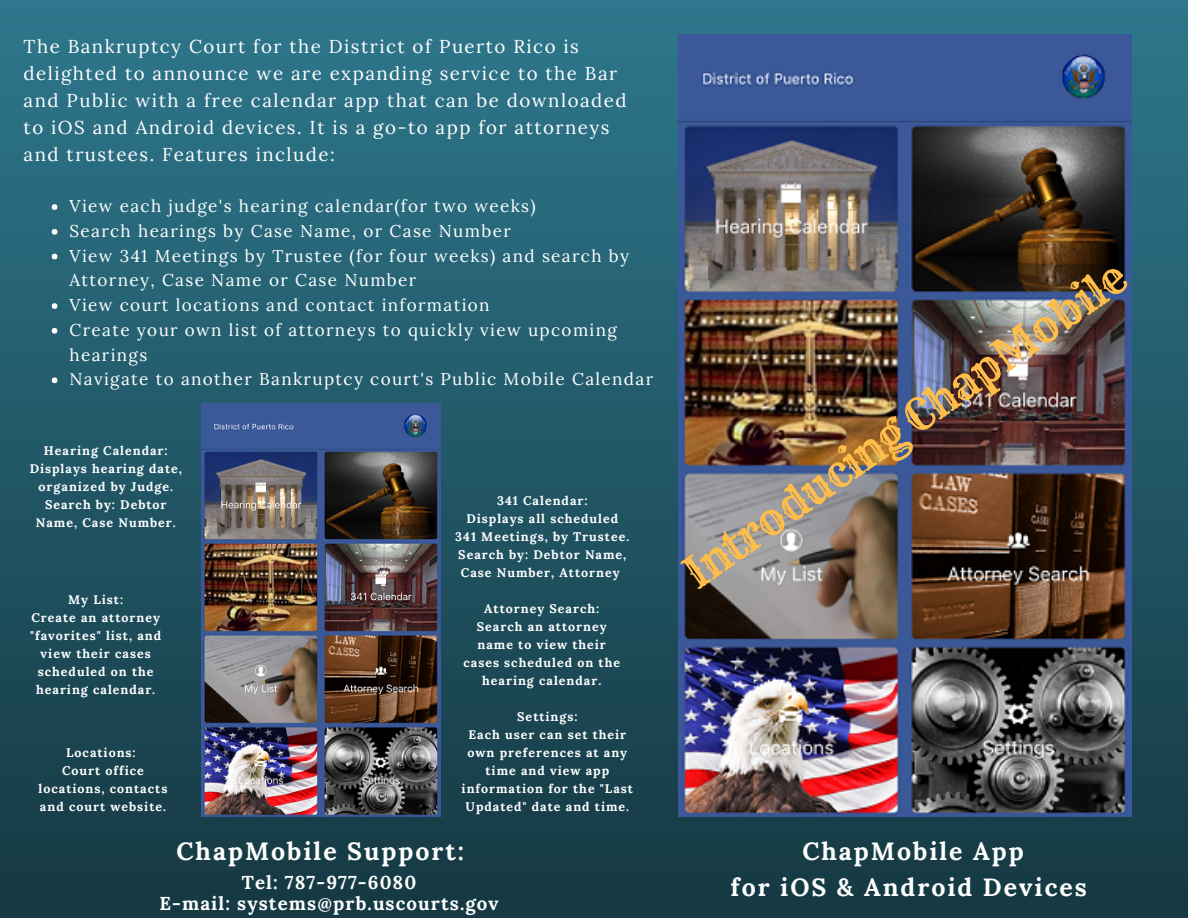
<style>
.page{position:relative;width:1188px;height:918px;background:#fff}
.page>*{position:absolute;margin:0;border:0;box-sizing:border-box;transform-origin:0 0}
.t1{font:43.65px "Rye";color:#ffbd4a}
.t2{font:700 24.9px/36px "Lora";letter-spacing:.08em;color:#fff;text-align:center}
.t3{font:18.75px/27px "Lora";letter-spacing:.08em;color:#fff}
.t4{font:700 18.75px/21.3px "Lora";letter-spacing:.06em;color:#fff;text-align:center}
.t5{font:17.1px/24.8px "Lora";letter-spacing:.08em;color:#fff}
.t6{font:700 12.45px/18px "Lora";letter-spacing:.08em;color:#fff;text-align:center}
</style>
<div class="page">
<img style="left:0;top:0;width:1188px;height:918px">
<img style="left:201px;top:404px;width:240px;height:413px">
<img style="left:678px;top:35px;width:454px;height:782px">
<svg style="left:52px;top:204px;width:5px;height:6px"></svg>
<svg style="left:52px;top:229px;width:5px;height:6px"></svg>
<svg style="left:52px;top:254px;width:5px;height:5px"></svg>
<svg style="left:52px;top:303px;width:5px;height:6px"></svg>
<svg style="left:52px;top:328px;width:5px;height:6px"></svg>
<svg style="left:52px;top:377px;width:5px;height:6px"></svg>
<p class="t3" style="left:24px;top:34px;width:605px">The Bankruptcy Court for the District of Puerto Rico is delighted to announce we are expanding service to the Bar and Public with a free calendar app that can be downloaded to iOS and Android devices. It is a go-to app for attorneys and trustees. Features include:</p>
<p class="t5" style="left:70px;top:194px;width:585px">View each judge's hearing calendar(for two weeks)<br>Search hearings by Case Name, or Case Number<br>View 341 Meetings by Trustee (for four weeks) and search by Attorney, Case Name or Case Number<br>View court locations and contact information<br>Create your own list of attorneys to quickly view upcoming hearings<br>Navigate to another Bankruptcy court's Public Mobile Calendar</p>
<p class="t6" style="left:30px;top:442px;width:154px">Hearing Calendar:<br>Displays hearing date, organized by Judge.<br>Search by: Debtor<br>Name, Case Number.</p>
<p class="t6" style="left:30px;top:590px;width:133px">My List:<br>Create an attorney "favorites" list, and view their cases scheduled on the hearing calendar.</p>
<p class="t6" style="left:39px;top:743px;width:130px">Locations:<br>Court office locations, contacts and court website.</p>
<p class="t6" style="left:455px;top:491px;width:176px">341 Calendar:<br>Displays all scheduled<br>341 Meetings, by Trustee.<br>Search by: Debtor Name,<br>Case Number, Attorney</p>
<p class="t6" style="left:463px;top:599px;width:158px">Attorney Search:<br>Search an attorney name to view their cases scheduled on the hearing calendar.</p>
<p class="t6" style="left:462px;top:707px;width:173px">Settings:<br>Each user can set their own preferences at any time and view app information for the "Last<br>Updated" date and time.</p>
<h2 class="t2" style="left:177px;top:833px;width:289px">ChapMobile Support:</h2>
<h3 class="t4" style="left:159px;top:871px;width:341px">Tel: 787-977-6080<br>E-mail: systems@prb.uscourts.gov</h3>
<h1 class="t1" style="left:672px;top:555px;width:532px;rotate:-35deg">Introducing ChapMobile</h1>
<h2 class="t2" style="left:731px;top:833px;width:358px">ChapMobile App<br>for iOS &amp; Android Devices</h2>
</div>
